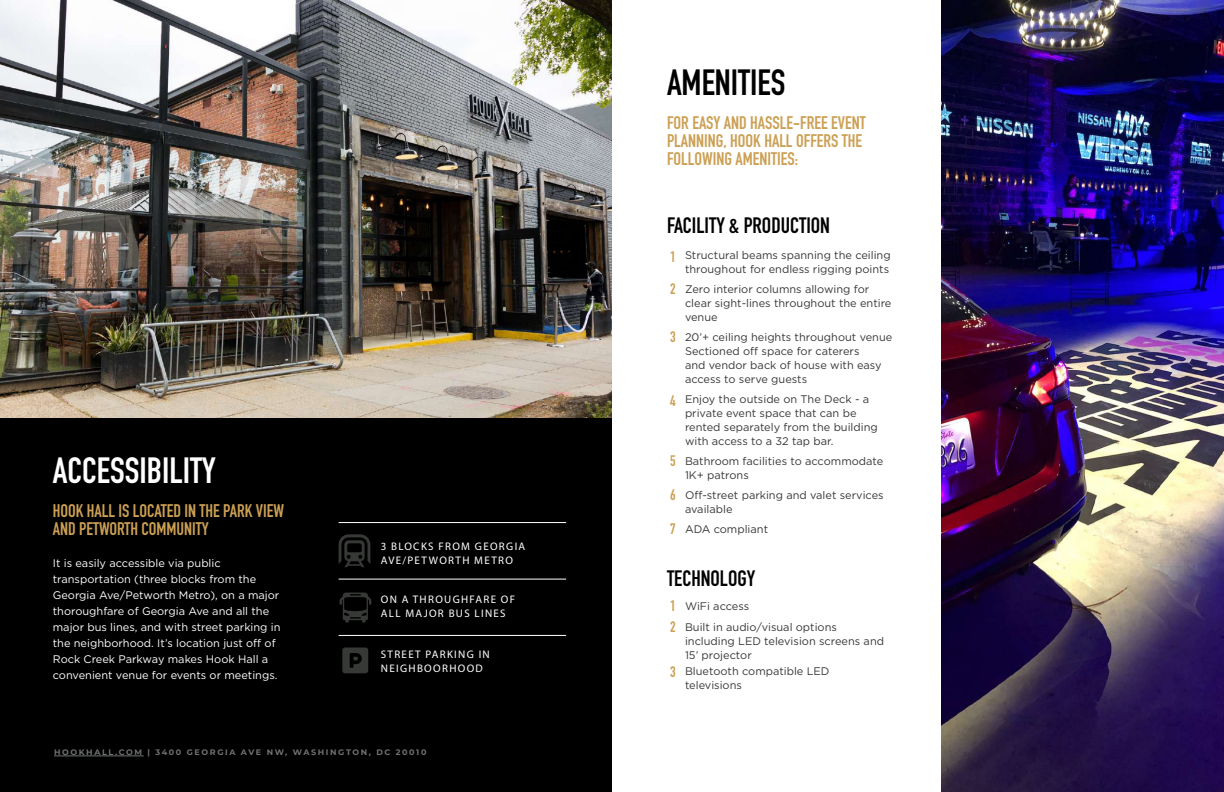
<style>
.page{position:relative;width:1224px;height:792px;background:#fff}
.page>*{position:absolute;margin:0;border:0;box-sizing:border-box;transform-origin:0 0}
.t1{font:700 36px "DIN Condensed";color:#fff}
.t2{font:700 36px "DIN Condensed";color:#000}
.t3{font:700 22px "DIN Condensed";color:#000}
.t4{font:700 18px/18px "DIN Condensed";color:#cca054}
.t5{font:700 15px/32px "DIN Condensed";color:#cca054}
.t6{font:11px/14px "Gotham";color:#363936}
.t7{font:11px/16px "Gotham";color:#fff}
.t8{font:11px/14px "Myriad Pro";letter-spacing:.12em;color:#fff}
.t9{font:700 8px "Montserrat";letter-spacing:.2em;color:#707372}
</style>
<div class="page">
<div style="left:0;top:387px;width:612px;height:405px;background:#000"></div>
<img style="left:0;top:0;width:612px;height:418px">
<svg style="left:339px;top:534px;width:31px;height:33px"></svg>
<svg style="left:342px;top:648px;width:26px;height:25px"></svg>
<svg style="left:340px;top:593px;width:31px;height:30px"></svg>
<hr style="left:339px;top:579px;width:227px;height:1px;background:#fff">
<hr style="left:339px;top:522px;width:227px;height:1px;background:#fff">
<hr style="left:339px;top:635px;width:227px;height:1px;background:#fff">
<hr style="left:54px;top:756px;width:90px;height:1px;background:#707372">
<img style="left:942px;top:0;width:282px;height:792px">
<h1 class="t1" style="left:53px;top:446px;width:165px">ACCESSIBILITY</h1>
<h3 class="t4" style="left:53px;top:502px;width:233px">HOOK HALL IS LOCATED IN THE PARK VIEW<br>AND PETWORTH COMMUNITY</h3>
<p class="t7" style="left:53px;top:555px;width:229px">It is easily accessible via public transportation (three blocks from the Georgia Ave/Petworth Metro), on a major thoroughfare of Georgia Ave and all the major bus lines, and with street parking in the neighborhood. It’s location just off of Rock Creek Parkway makes Hook Hall a convenient venue for events or meetings.</p>
<p class="t8" style="left:381px;top:539px;width:146px">3 BLOCKS FROM GEORGIA<br>AVE/PETWORTH METRO</p>
<p class="t8" style="left:381px;top:592px;width:136px">ON A THROUGHFARE OF<br>ALL MAJOR BUS LINES</p>
<p class="t8" style="left:381px;top:647px;width:110px">STREET PARKING IN<br>NEIGHBOORHOOD</p>
<p class="t9" style="left:54px;top:746px;width:374px">HOOKHALL.COM | 3400 GEORGIA AVE NW, WASHINGTON, DC 20010</p>
<h1 class="t2" style="left:667px;top:58px;width:120px">AMENITIES</h1>
<h3 class="t4" style="left:667px;top:114px;width:200px">FOR EASY AND HASSLE-FREE EVENT<br>PLANNING, HOOK HALL OFFERS THE<br>FOLLOWING AMENITIES:</h3>
<h2 class="t3" style="left:667px;top:211px;width:164px">FACILITY &amp; PRODUCTION</h2>
<p class="t6" style="left:685px;top:248px;width:207px">Structural beams spanning the ceiling throughout for endless rigging points</p>
<p class="t6" style="left:685px;top:282px;width:208px">Zero interior columns allowing for clear sight-lines throughout the entire venue</p>
<p class="t6" style="left:685px;top:330px;width:209px">20’+ ceiling heights throughout venue<br>Sectioned off space for caterers<br>and vendor back of house with easy access to serve guests</p>
<p class="t6" style="left:685px;top:392px;width:194px">Enjoy the outside on The Deck - a private event space that can be rented separately from the building with access to a 32 tap bar.</p>
<p class="t6" style="left:685px;top:454px;width:200px">Bathroom facilities to accommodate<br>1K+ patrons</p>
<p class="t6" style="left:685px;top:488px;width:200px">Off-street parking and valet services available</p>
<p class="t6" style="left:685px;top:522px;width:85px">ADA compliant</p>
<h3 class="t5" style="left:670px;top:241px;width:7px">1<br>2</h3>
<h3 class="t5" style="left:670px;top:321px;width:7px">3</h3>
<h3 class="t5" style="left:670px;top:385px;width:7px">4</h3>
<h3 class="t5" style="left:670px;top:445px;width:7px">5</h3>
<h3 class="t5" style="left:670px;top:479px;width:7px">6</h3>
<h3 class="t5" style="left:670px;top:513px;width:7px">7</h3>
<h2 class="t3" style="left:667px;top:563px;width:90px">TECHNOLOGY</h2>
<p class="t6" style="left:685px;top:595px;width:153px;line-height:21px">WiFi access<br>Built in audio/visual options</p>
<p class="t6" style="left:685px;top:634px;width:201px">including LED television screens and<br>15’ projector</p>
<p class="t6" style="left:685px;top:664px;width:146px">Bluetooth compatible LED televisions</p>
<h3 class="t5" style="left:670px;top:595px;width:7px;line-height:21px">1<br>2</h3>
<h3 class="t5" style="left:670px;top:655px;width:7px">3</h3>
</div>
